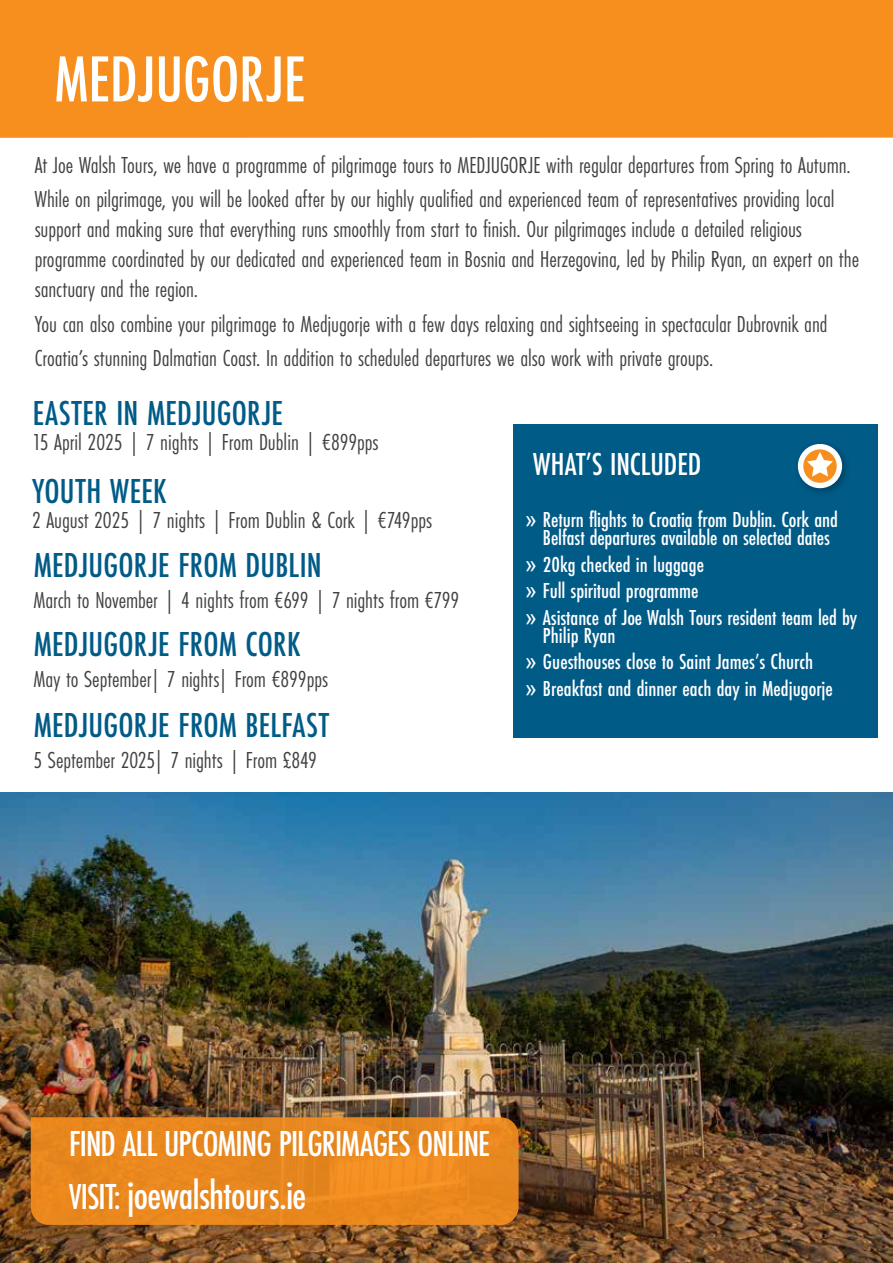
<style>
.page{position:relative;width:893px;height:1263px;background:#fff}
.page>*{position:absolute;margin:0;border:0;box-sizing:border-box;transform-origin:0 0}
.t1{font:500 67.5px "Futura PT Cond";color:#fff}
.t2{font:500 42px "Futura PT Cond";letter-spacing:-.02em;color:#fff}
.t3{font:500 37.5px "Futura PT Cond";letter-spacing:-.025em;color:#fff}
.t4{font:500 36px "Futura PT Cond";letter-spacing:.005em;color:#015b87}
.t5{font:500 33px "Futura PT Cond";letter-spacing:-.005em;color:#fff}
.t6{font:24px/34.2px "Futura PT Cond";letter-spacing:-.005em;color:#414042}
.t7{font:500 22.5px/26.5px "Futura PT Cond";letter-spacing:-.005em;color:#fff}
.s1{font-family:"Arial";font-weight:400}
.s2{font-size:37.5px}
</style>
<div class="page">
<img style="left:0;top:792px;width:893px;height:471px">
<div style="left:513px;top:425px;width:364px;height:313px;background:#015b87"></div>
<div style="left:0;top:0;width:893px;height:138px;background:#f78f1e"></div>
<div style="left:793px;top:440px;width:59px;height:58px;background:#000;opacity:.3"></div>
<svg style="left:801px;top:447px;width:38px;height:38px"></svg>
<div style="left:798px;top:444px;width:44px;height:44px;border:5px solid #fff;border-radius:50%"></div>
<svg style="left:807px;top:452px;width:26px;height:25px"></svg>
<svg style="left:31px;top:1117px;width:488px;height:108px;background:#e8871e"></svg>
<h1 class="t1" style="left:54px;top:39px;width:253px">MEDJUGORJE</h1>
<p class="t6" style="left:35px;top:148px;width:817px">At Joe Walsh Tours, we have a programme of pilgrimage tours to MEDJUGORJE with regular departures from Spring to Autumn.<br>While on pilgrimage, you will be looked after by our highly qualified and experienced team of representatives providing local</p>
<p class="t6" style="left:35px;top:214px;width:826px;line-height:30px">support and making sure that everything runs smoothly from start to finish. Our pilgrimages include a detailed religious programme coordinated by our dedicated and experienced team in Bosnia and Herzegovina, led by Philip Ryan, an expert on the sanctuary and the region.</p>
<p class="t6" style="left:35px;top:307px;width:794px">You can also combine your pilgrimage to Medjugorje with a few days relaxing and sightseeing in spectacular Dubrovnik and<br>Croatia’s stunning Dalmatian Coast. In addition to scheduled departures we also work with private groups.</p>
<h3 class="t4" style="left:33px;top:392px;width:252px">EASTER IN MEDJUGORJE</h3>
<p class="t6" style="left:33px;top:425px;width:347px">15 April 2025 | 7 nights | From Dublin | €899pps</p>
<h3 class="t4" style="left:32px;top:470px;width:136px">YOUTH WEEK</h3>
<p class="t6" style="left:32px;top:503px;width:401px">2 August 2025 | 7 nights | From Dublin &amp; Cork | €749pps</p>
<h3 class="t4" style="left:34px;top:544px;width:289px">MEDJUGORJE FROM DUBLIN</h3>
<p class="t6" style="left:34px;top:583px;width:427px">March to November | 4 nights from €699 | 7 nights from €799</p>
<h3 class="t4" style="left:34px;top:623px;width:268px">MEDJUGORJE FROM CORK</h3>
<p class="t6" style="left:34px;top:662px;width:296px">May to September| 7 nights| From €899pps</p>
<h3 class="t4" style="left:34px;top:704px;width:297px">MEDJUGORJE FROM BELFAST</h3>
<p class="t6" style="left:34px;top:743px;width:285px">5 September 2025| 7 nights | From £849</p>
<h3 class="t5" style="left:533px;top:444px;width:170px">WHAT’S INCLUDED</h3>
<p class="t7" style="left:525px;top:511px;width:314px;line-height:18px;text-align:center"><span class="s1">»</span> Return flights to Croatia from Dublin. Cork and<br>Belfast departures available on selected dates</p>
<p class="t7" style="left:525px;top:551px;width:334px"><span class="s1">»</span> 20kg checked in luggage<br><span class="s1">»</span> Full spiritual programme<br><span class="s1">»</span> Asistance of Joe Walsh Tours resident team led by</p>
<p class="t7" style="left:525px;top:622px;width:309px;text-indent:18px">Philip Ryan<br><span class="s1">»</span> Guesthouses close to Saint James’s Church<br><span class="s1">»</span> Breakfast and dinner each day in Medjugorje</p>
<h3 class="t3" style="left:69px;top:1121px;width:423px">FIND ALL UPCOMING PILGRIMAGES ONLINE</h3>
<h2 class="t2" style="left:69px;top:1170px;width:239px"><span class="s2">VISIT:</span> joewalshtours.ie</h2>
</div>
